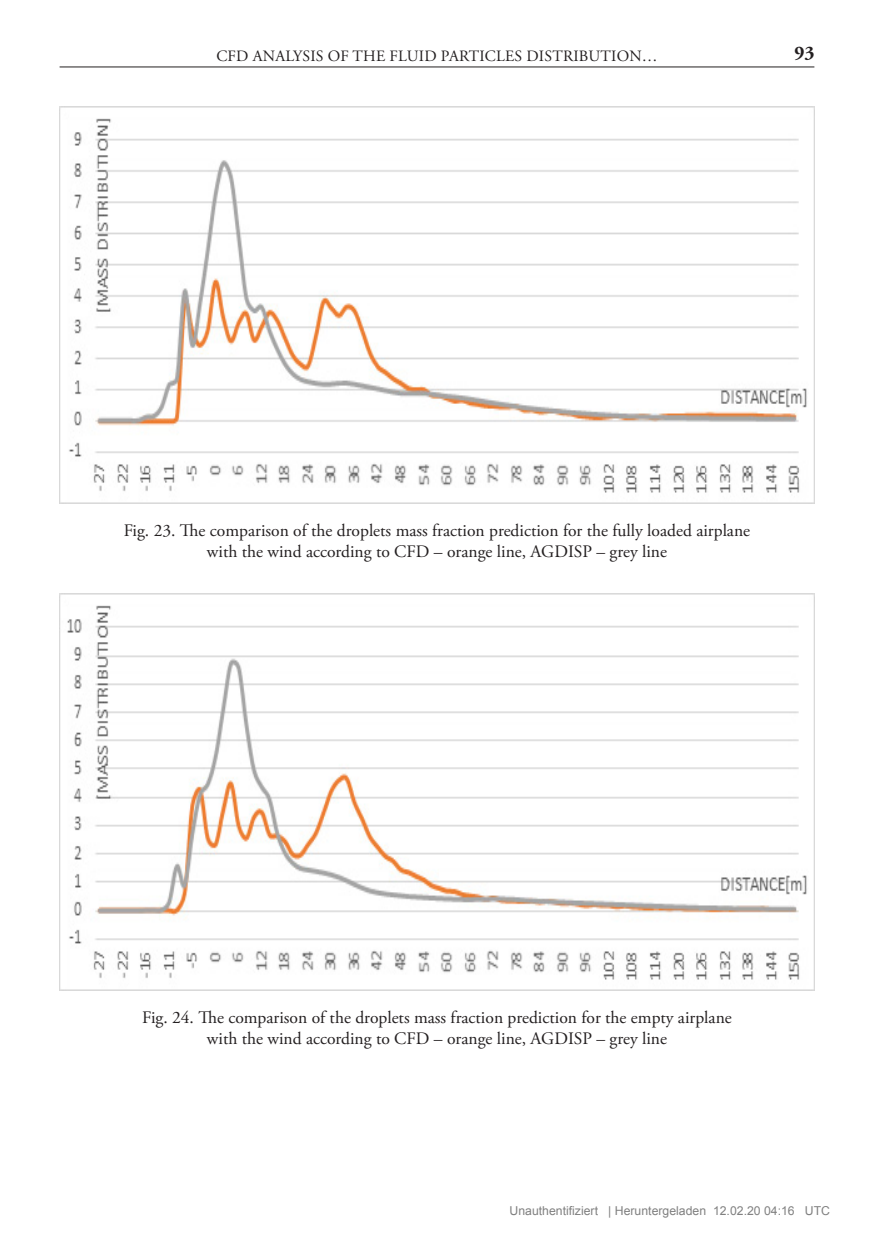
<style>
.page{position:relative;width:874px;height:1241px;background:#fff}
.page>*{position:absolute;margin:0;border:0;box-sizing:border-box;transform-origin:0 0}
.t1{font:700 19.25px "Adobe Garamond Pro";color:#231f20}
.Ilustracje{font:17.5px/21px "Adobe Garamond Pro";color:#231f20;text-align:center}
.t2{font:15.75px "Adobe Garamond Pro";letter-spacing:.015em;color:#231f20}
.t3{font:12.25px "Arial";color:#808080}
</style>
<div class="page">
<hr style="left:60px;top:66px;width:754px;height:1px;background:#231f20">
<img style="left:60px;top:106px;width:754px;height:397px">
<img style="left:60px;top:593px;width:754px;height:397px">
<p class="t2" style="left:216px;top:47px;width:442px">CFD ANALYSIS OF THE FLUID PARTICLES DISTRIBUTION…</p>
<p class="t1" style="left:794px;top:41px;width:22px">93</p>
<p class="Ilustracje" style="left:124px;top:520px;width:627px">Fig. 23. The comparison of the droplets mass fraction prediction for the fully loaded airplane with the wind according to CFD – orange line, AGDISP – grey line</p>
<p class="Ilustracje" style="left:142px;top:1007px;width:590px">Fig. 24. The comparison of the droplets mass fraction prediction for the empty airplane with the wind according to CFD – orange line, AGDISP – grey line</p>
<p class="t3" style="left:509px;top:1205px;width:322px">Unauthentifiziert | Heruntergeladen 12.02.20 04:16 UTC</p>
</div>
